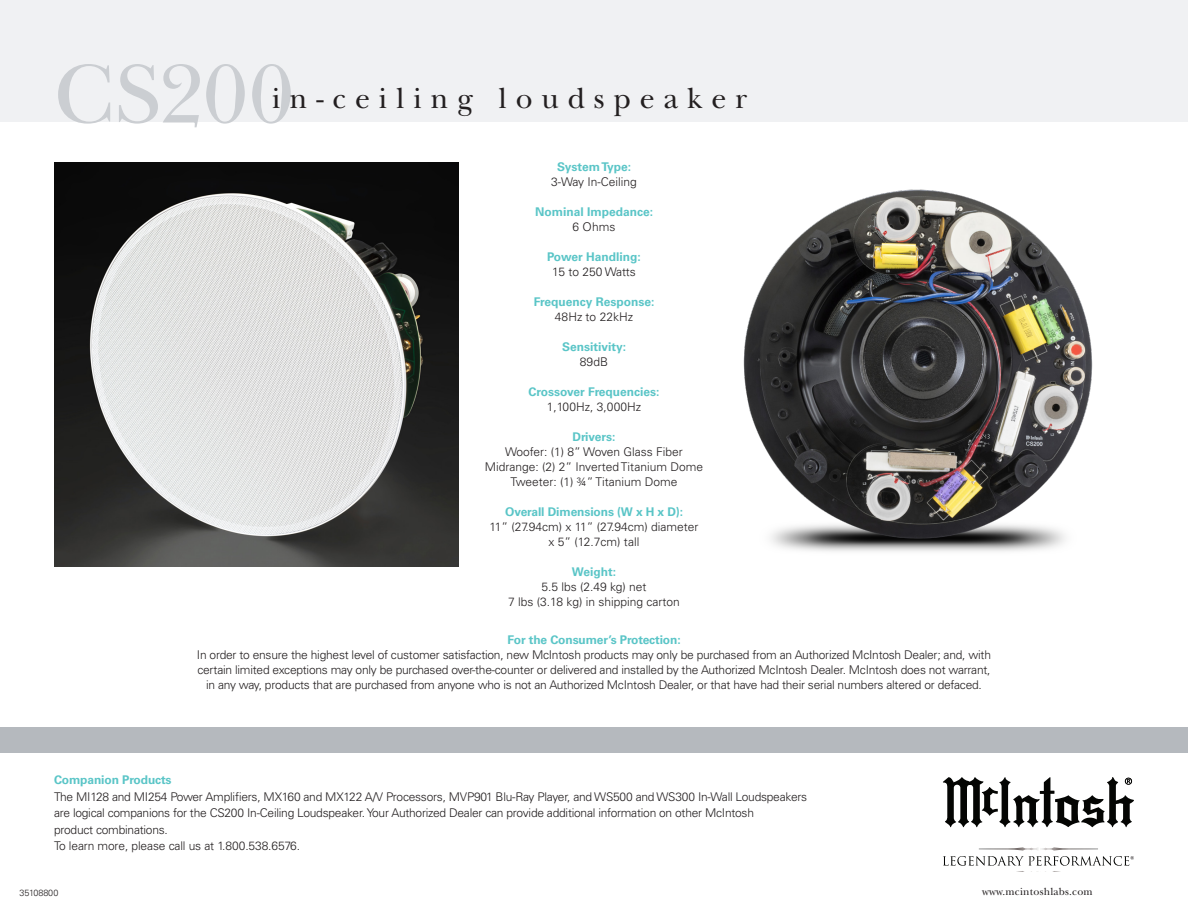
<style>
.page{position:relative;width:1188px;height:918px;background:#fff}
.page>*{position:absolute;margin:0;border:0;box-sizing:border-box;transform-origin:0 0}
.t1{font:87px "New Baskerville Std";letter-spacing:-.005em;color:#cbced2}
.t2{font:30px "New Baskerville Std";letter-spacing:.295em;color:#231f20}
.t3{font:300 12px/15px "Univers LT Std";letter-spacing:-.02em;color:#231f20}
.t4{font:300 12px "Univers LT Std";color:#231f20}
.t5{font:700 12px "Univers LT Std";color:#5ac5c7}
.t6{font:10.65px "New Baskerville Std";letter-spacing:.02em;color:#231f20}
.t7{font:300 9px "Univers LT Std";letter-spacing:-.01em;color:#231f20}
.s1{font-weight:700;color:#5ac5c7}
</style>
<div class="page">
<svg style="left:943px;top:777px;width:191px;height:50px"></svg>
<svg style="left:943px;top:847px;width:191px;height:25px"></svg>
<div style="left:0;top:0;width:1188px;height:122px;background:#f0f1f3"></div>
<div style="left:0;top:727px;width:1188px;height:26px;background:#b5b9be"></div>
<img style="left:54px;top:162px;width:405px;height:405px">
<img style="left:743px;top:189px;width:350px;height:363px">
<p class="t1" style="left:54px;top:44px;width:242px">CS200</p>
<p class="t2" style="left:272px;top:80px;width:477px">in-ceiling loudspeaker</p>
<p class="t5" style="left:557px;top:159px;width:75px">System Type:</p>
<p class="t4" style="left:551px;top:174px;width:87px">3-Way In-Ceiling</p>
<p class="t5" style="left:535px;top:204px;width:120px">Nominal Impedance:</p>
<p class="t3" style="left:573px;top:219px;width:44px">6 Ohms</p>
<p class="t5" style="left:547px;top:249px;width:95px">Power Handling:</p>
<p class="t4" style="left:552px;top:264px;width:85px">15 to 250 Watts</p>
<p class="t5" style="left:534px;top:294px;width:122px">Frequency Response:</p>
<p class="t4" style="left:555px;top:309px;width:80px">48Hz to 22kHz</p>
<p class="t5" style="left:562px;top:339px;width:66px">Sensitivity:</p>
<p class="t3" style="left:580px;top:354px;width:30px">89dB</p>
<p class="t5" style="left:528px;top:384px;width:133px">Crossover Frequencies:</p>
<p class="t4" style="left:547px;top:399px;width:96px">1,100Hz, 3,000Hz</p>
<p class="t5" style="left:572px;top:429px;width:45px">Drivers:</p>
<p class="t4" style="left:505px;top:444px;width:179px">Woofer: (1) 8” Woven Glass Fiber</p>
<p class="t4" style="left:485px;top:459px;width:220px">Midrange: (2) 2” Inverted Titanium Dome</p>
<p class="t4" style="left:510px;top:474px;width:169px">Tweeter: (1) ¾” Titanium Dome</p>
<p class="t5" style="left:505px;top:504px;width:179px">Overall Dimensions (W x H x D):</p>
<p class="t4" style="left:490px;top:519px;width:210px">11” (27.94cm) x 11” (27.94cm) diameter</p>
<p class="t4" style="left:548px;top:534px;width:93px">x 5” (12.7cm) tall</p>
<p class="t5" style="left:572px;top:564px;width:46px">Weight:</p>
<p class="t4" style="left:541px;top:579px;width:107px">5.5 lbs (2.49 kg) net</p>
<p class="t4" style="left:508px;top:594px;width:173px">7 lbs (3.18 kg) in shipping carton</p>
<p class="t3" style="left:197px;top:632px;width:796px;text-align:center"><span class="s1">For the Consumer’s Protection:<br></span>In order to ensure the highest level of customer satisfaction, new McIntosh products may only be purchased from an Authorized McIntosh Dealer; and, with certain limited exceptions may only be purchased over-the-counter or delivered and installed by the Authorized McIntosh Dealer. McIntosh does not warrant, in any way, products that are purchased from anyone who is not an Authorized McIntosh Dealer, or that have had their serial numbers altered or defaced.</p>
<p class="t5" style="left:54px;top:773px;width:119px">Companion Products</p>
<p class="t3" style="left:54px;top:788px;width:755px;line-height:16.5px">The MI128 and MI254 Power Amplifiers, MX160 and MX122 A/V Processors, MVP901 Blu-Ray Player, and WS500 and WS300 In-Wall Loudspeakers are logical companions for the CS200 In-Ceiling Loudspeaker. Your Authorized Dealer can provide additional information on other McIntosh</p>
<p class="t3" style="left:54px;top:822px;width:115px">product combinations.</p>
<p class="t3" style="left:54px;top:838px;width:248px">To learn more, please call us at 1.800.538.6576.</p>
<p class="t7" style="left:20px;top:887px;width:40px">35108800</p>
<p class="t6" style="left:982px;top:885px;width:112px">www.mcintoshlabs.com</p>
</div>
